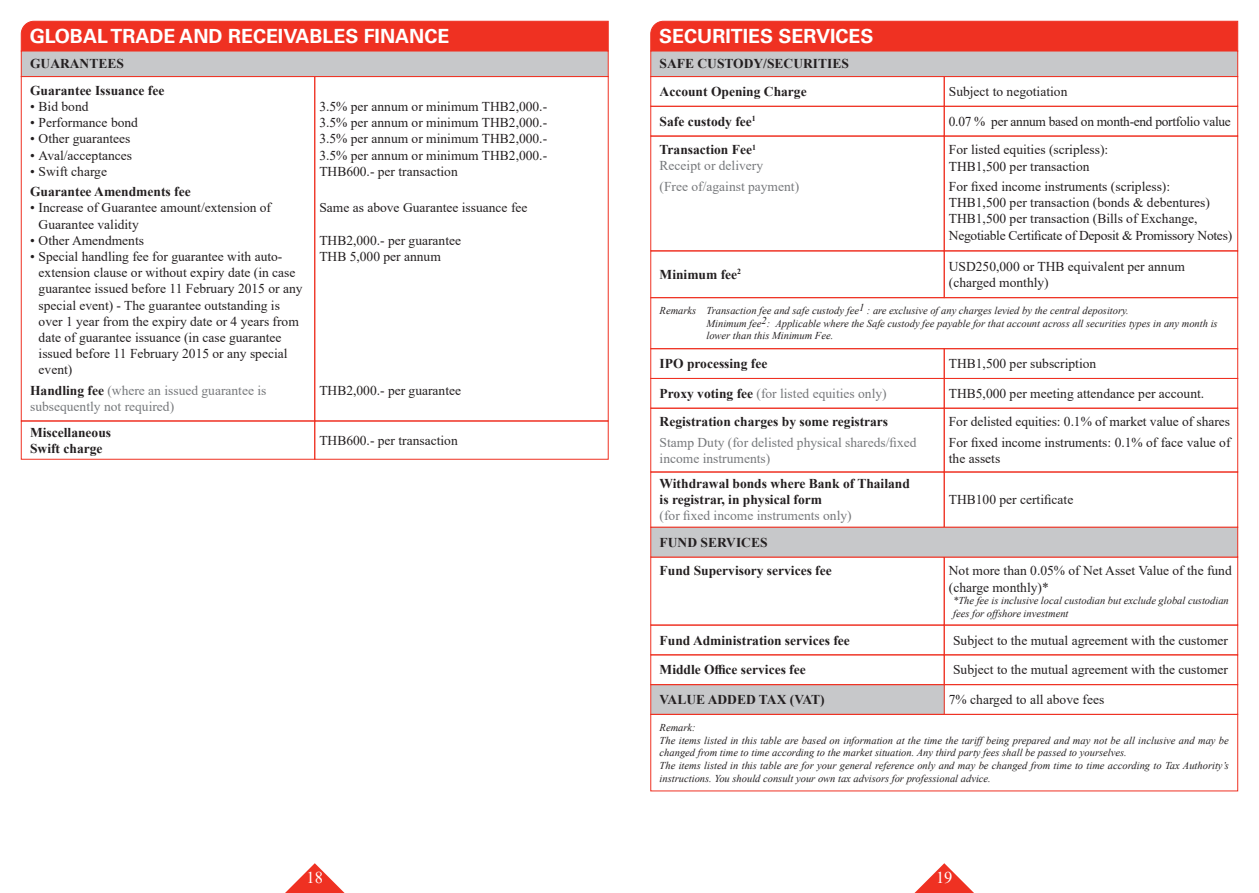
<style>
.page{position:relative;width:1259px;height:893px;background:#fff}
.page>*{position:absolute;margin:0;border:0;box-sizing:border-box;transform-origin:0 0}
.t1{font:700 19.5px "Univers LT Std";color:#fff}
.t2{font:16.5px "Times New Roman";color:#fff}
.t3{font:13.5px/16.2px "Times New Roman";color:#231f20}
.t4{font:700 13.5px "Times New Roman";color:#231f20}
.t5{font:13.5px/16.2px "Times New Roman";color:#76787b}
.t6{font:13.5px "Times New Roman";letter-spacing:-.02em;color:#231f20}
.t7{font:italic 10.5px/12.6px "Times New Roman";color:#231f20}
.s1{font-weight:700;color:#231f20}
</style>
<div class="page">
<svg style="left:285px;top:863px;width:60px;height:30px"></svg>
<svg style="left:914px;top:863px;width:60px;height:30px"></svg>
<div style="left:21px;top:21px;width:588px;height:31px;background:#ef3122"></div>
<div style="left:650px;top:21px;width:588px;height:30px;background:#ef3122"></div>
<div style="left:314px;top:76px;width:294px;height:345px;border:1px solid #ef3122"></div>
<div style="left:21px;top:51px;width:587px;height:26px;background:#c7c8ca"></div>
<div style="left:21px;top:51px;width:587px;height:26px;border:1px solid #ef3122"></div>
<div style="left:650px;top:378px;width:294px;height:31px;border:1px solid #ef3122"></div>
<div style="left:650px;top:408px;width:294px;height:64px;border:1px solid #ef3122"></div>
<div style="left:650px;top:472px;width:294px;height:56px;border:1px solid #ef3122"></div>
<div style="left:650px;top:106px;width:294px;height:30px;border:1px solid #ef3122"></div>
<div style="left:650px;top:136px;width:294px;height:115px;border:1px solid #ef3122"></div>
<div style="left:944px;top:378px;width:294px;height:31px;border:1px solid #ef3122"></div>
<div style="left:944px;top:408px;width:294px;height:64px;border:1px solid #ef3122"></div>
<div style="left:944px;top:472px;width:294px;height:56px;border:1px solid #ef3122"></div>
<div style="left:944px;top:106px;width:294px;height:30px;border:1px solid #ef3122"></div>
<div style="left:944px;top:136px;width:294px;height:115px;border:1px solid #ef3122"></div>
<div style="left:651px;top:51px;width:586px;height:26px;background:#c7c8ca"></div>
<div style="left:650px;top:51px;width:588px;height:26px;border:1px solid #ef3122"></div>
<div style="left:650px;top:297px;width:588px;height:52px;border:1px solid #ef3122"></div>
<div style="left:651px;top:685px;width:293px;height:29px;background:#c7c8ca"></div>
<div style="left:650px;top:714px;width:588px;height:77px;border:1px solid #ef3122"></div>
<div style="left:650px;top:557px;width:294px;height:68px;border:1px solid #ef3122"></div>
<div style="left:650px;top:625px;width:294px;height:30px;border:1px solid #ef3122"></div>
<div style="left:650px;top:654px;width:294px;height:31px;border:1px solid #ef3122"></div>
<div style="left:944px;top:557px;width:294px;height:68px;border:1px solid #ef3122"></div>
<div style="left:944px;top:625px;width:294px;height:30px;border:1px solid #ef3122"></div>
<div style="left:944px;top:654px;width:294px;height:31px;border:1px solid #ef3122"></div>
<div style="left:651px;top:527px;width:586px;height:30px;background:#c7c8ca"></div>
<div style="left:650px;top:527px;width:588px;height:30px;border:1px solid #ef3122"></div>
<div style="left:21px;top:421px;width:294px;height:39px;border:1px solid #ef3122"></div>
<div style="left:314px;top:421px;width:294px;height:39px;border:1px solid #ef3122"></div>
<p class="t1" style="left:30px;top:25px;width:421px">GLOBAL TRADE AND RECEIVABLES FINANCE</p>
<p class="t4" style="left:30px;top:54px;width:95px">GUARANTEES</p>
<p class="t4" style="left:30px;top:81px;width:136px">Guarantee Issuance fee</p>
<p class="t3" style="left:30px;top:98px;width:60px">• Bid bond</p>
<p class="t3" style="left:30px;top:114px;width:109px">• Performance bond</p>
<p class="t3" style="left:30px;top:130px;width:102px">• Other guarantees</p>
<p class="t3" style="left:30px;top:147px;width:103px">• Aval/acceptances</p>
<p class="t3" style="left:30px;top:163px;width:78px">• Swift charge</p>
<p class="t4" style="left:30px;top:182px;width:162px">Guarantee Amendments fee</p>
<p class="t3" style="left:39px;top:199px;width:234px;text-indent:-9px">• Increase of Guarantee amount/extension of<br>Guarantee validity</p>
<p class="t3" style="left:30px;top:232px;width:115px">• Other Amendments</p>
<p class="t3" style="left:39px;top:248px;width:265px;text-indent:-9px">• Special handling fee for guarantee with auto&shy;extension clause or without expiry date (in case guarantee issued before 11 February 2015 or any special event) - The guarantee outstanding is over 1 year from the expiry date or 4 years from date of guarantee issuance (in case guarantee issued before 11 February 2015 or any special event)</p>
<p class="t5" style="left:30px;top:382px;width:238px"><span class="s1">Handling fee</span> (where an issued guarantee is subsequently not required)</p>
<p class="t4" style="left:30px;top:422px;width:82px">Miscellaneous</p>
<p class="t4" style="left:30px;top:438px;width:74px">Swift charge</p>
<p class="t3" style="left:319px;top:98px;width:229px">3.5% per annum or minimum THB2,000.-</p>
<p class="t3" style="left:319px;top:114px;width:229px">3.5% per annum or minimum THB2,000.-</p>
<p class="t3" style="left:319px;top:130px;width:229px">3.5% per annum or minimum THB2,000.-</p>
<p class="t3" style="left:319px;top:147px;width:229px">3.5% per annum or minimum THB2,000.-</p>
<p class="t3" style="left:319px;top:163px;width:140px">THB600.- per transaction</p>
<p class="t3" style="left:319px;top:199px;width:210px">Same as above Guarantee issuance fee</p>
<p class="t3" style="left:319px;top:232px;width:143px">THB2,000.- per guarantee</p>
<p class="t3" style="left:319px;top:248px;width:123px">THB 5,000 per annum</p>
<p class="t3" style="left:319px;top:382px;width:143px">THB2,000.- per guarantee</p>
<p class="t3" style="left:319px;top:432px;width:140px">THB600.- per transaction</p>
<p class="t1" style="left:659px;top:25px;width:216px">SECURITIES SERVICES</p>
<p class="t4" style="left:659px;top:54px;width:191px">SAFE CUSTODY/SECURITIES</p>
<p class="t4" style="left:659px;top:82px;width:149px">Account Opening Charge</p>
<p class="t4" style="left:659px;top:111px;width:98px">Safe custody fee<sup>1</sup></p>
<p class="t4" style="left:659px;top:140px;width:98px">Transaction Fee<sup>1</sup></p>
<p class="t5" style="left:659px;top:157px;width:105px">Receipt or delivery</p>
<p class="t5" style="left:659px;top:178px;width:141px">(Free of/against payment)</p>
<p class="t4" style="left:659px;top:265px;width:83px">Minimum fee<sup>2</sup></p>
<p class="t3" style="left:949px;top:83px;width:120px">Subject to negotiation</p>
<p class="t6" style="left:949px;top:112px;width:283px">0.07 % per annum based on month-end portfolio value</p>
<p class="t3" style="left:949px;top:141px;width:161px">For listed equities (scripless):<br>THB1,500 per transaction</p>
<p class="t3" style="left:949px;top:178px;width:285px">For fixed income instruments (scripless):<br>THB1,500 per transaction (bonds &amp; debentures)<br>THB1,500 per transaction (Bills of Exchange, Negotiable Certificate of Deposit &amp; Promissory Notes)</p>
<p class="t3" style="left:949px;top:258px;width:237px">USD250,000 or THB equivalent per annum (charged monthly)</p>
<p class="t7" style="left:706px;top:304px;width:513px;text-indent:-47px">Remarks Transaction fee and safe custody fee1 : are exclusive of any charges levied by the central depository.<br>Minimum fee2: Applicable where the Safe custody fee payable for that account across all securities types in any month is</p>
<p class="t7" style="left:706px;top:329px;width:128px">lower than this Minimum Fee.</p>
<p class="t4" style="left:659px;top:354px;width:109px">IPO processing fee</p>
<p class="t5" style="left:659px;top:385px;width:228px"><span class="s1">Proxy voting fee</span> (for listed equities only)</p>
<p class="t4" style="left:659px;top:412px;width:230px">Registration charges by some registrars</p>
<p class="t5" style="left:659px;top:434px;width:258px">Stamp Duty (for delisted physical shareds/fixed</p>
<p class="t5" style="left:659px;top:450px;width:112px">income instruments)</p>
<p class="t4" style="left:659px;top:474px;width:252px">Withdrawal bonds where Bank of Thailand</p>
<p class="t4" style="left:659px;top:490px;width:164px">is registrar, in physical form</p>
<p class="t5" style="left:659px;top:507px;width:193px">(for fixed income instruments only)</p>
<p class="t4" style="left:659px;top:532px;width:109px">FUND SERVICES</p>
<p class="t4" style="left:659px;top:561px;width:174px">Fund Supervisory services fee</p>
<p class="t4" style="left:659px;top:630px;width:192px">Fund Administration services fee</p>
<p class="t4" style="left:659px;top:660px;width:148px">Middle Office services fee</p>
<p class="t3" style="left:949px;top:355px;width:149px">THB1,500 per subscription</p>
<p class="t3" style="left:949px;top:385px;width:257px">THB5,000 per meeting attendance per account.</p>
<p class="t3" style="left:949px;top:413px;width:283px">For delisted equities: 0.1% of market value of shares</p>
<p class="t3" style="left:949px;top:434px;width:283px">For fixed income instruments: 0.1% of face value of the assets</p>
<p class="t3" style="left:949px;top:491px;width:126px">THB100 per certificate</p>
<p class="t3" style="left:949px;top:562px;width:284px">Not more than 0.05% of Net Asset Value of the fund (charge monthly)*</p>
<p class="t7" style="left:953px;top:594px;width:277px">*The fee is inclusive local custodian but exclude global custodian fees for offshore investment</p>
<p class="t3" style="left:953px;top:632px;width:276px">Subject to the mutual agreement with the customer</p>
<p class="t3" style="left:953px;top:661px;width:276px">Subject to the mutual agreement with the customer</p>
<p class="t4" style="left:659px;top:690px;width:166px">VALUE ADDED TAX (VAT)</p>
<p class="t3" style="left:949px;top:691px;width:157px">7% charged to all above fees</p>
<p class="t7" style="left:659px;top:721px;width:38px">Remark:</p>
<p class="t7" style="left:659px;top:734px;width:571px">The items listed in this table are based on information at the time the tariffbeing prepared and may not be all inclusive and may be changed from time to time according to the market situation. Any third party fees shall be passed to yourselves.</p>
<p class="t7" style="left:659px;top:759px;width:571px">The items listed in this table are for your general reference only and may be changed from time to time according to Tax Authority’s instructions. You should consult your own tax advisors for professional advice.</p>
<p class="t2" style="left:306px;top:866px;width:18px">18</p>
<p class="t2" style="left:936px;top:866px;width:18px">19</p>
</div>
